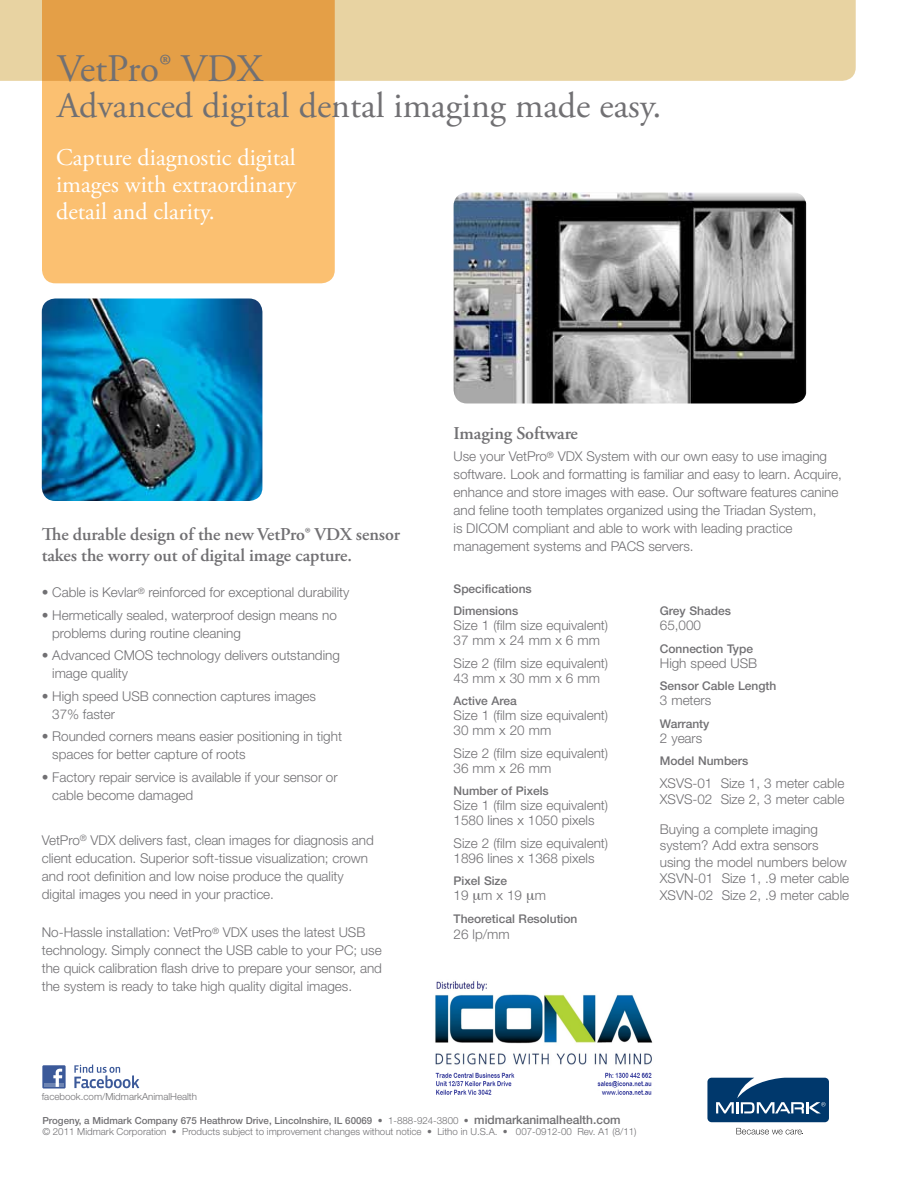
<style>
.page{position:relative;width:918px;height:1188px;background:#fff}
.page>*{position:absolute;margin:0;border:0;box-sizing:border-box;transform-origin:0 0}
.t1{font:39px "Adobe Garamond Pro";color:#717073}
.t2{font:36px "Adobe Garamond Pro";color:#717073}
.t3{font:24px/27px "Adobe Garamond Pro";color:#fff;text-align:justify}
.t4{font:600 18px/21px "Adobe Garamond Pro";letter-spacing:-.005em;color:#717073}
.t5{font:300 13.5px/18px "Helvetica Neue LT Std";color:#717073}
.t6{font:500 12px/22.5px "Helvetica Neue LT Std";color:#717073}
.t7{font:300 9.75px/10.5px "Helvetica Neue LT Std";color:#717073}
.s1{font-weight:500}
.s2{font-weight:500;font-size:12px}
</style>
<div class="page">
<div style="left:42px;top:81px;width:293px;height:202px;background:#fbc071"></div>
<svg style="left:0;top:0;width:856px;height:81px;background:#e6c183"></svg>
<img style="left:42px;top:298px;width:220px;height:203px">
<img style="left:454px;top:192px;width:352px;height:212px">
<svg style="left:74px;top:1065px;width:65px;height:23px"></svg>
<div style="left:42px;top:1065px;width:24px;height:24px;background:#3b5999"></div>
<hr style="left:44px;top:1084px;width:20px;height:3px;background:#6e85b3">
<svg style="left:53px;top:1069px;width:9px;height:18px"></svg>
<svg style="left:707px;top:1078px;width:122px;height:44px;background:#235380"></svg>
<svg style="left:736px;top:1128px;width:67px;height:7px"></svg>
<img style="left:435px;top:981px;width:218px;height:114px">
<h1 class="t1" style="left:57px;top:45px;width:207px">VetPro® VDX</h1>
<h2 class="t2" style="left:57px;top:84px;width:606px">Advanced digital dental imaging made easy.</h2>
<h3 class="t3" style="left:56px;top:145px;width:242px">Capture diagnostic digital images with extraordinary detail and clarity.</h3>
<h3 class="t4" style="left:42px;top:524px;width:360px">The durable design of the new VetPro® VDX sensor takes the worry out of digital image capture.</h3>
<p class="t5" style="left:42px;top:583px;width:309px">• Cable is Kevlar<sup>®</sup> reinforced for exceptional durability</p>
<p class="t5" style="left:52px;top:606px;width:286px;text-indent:-10px">• Hermetically sealed, waterproof design means no problems during routine cleaning</p>
<p class="t5" style="left:52px;top:646px;width:289px;text-indent:-10px">• Advanced CMOS technology delivers outstanding image quality</p>
<p class="t5" style="left:52px;top:687px;width:265px;text-indent:-10px">• High speed USB connection captures images<br>37% faster</p>
<p class="t5" style="left:52px;top:727px;width:291px;text-indent:-10px">• Rounded corners means easier positioning in tight spaces for better capture of roots</p>
<p class="t5" style="left:52px;top:768px;width:287px;text-indent:-10px">• Factory repair service is available if your sensor or cable become damaged</p>
<p class="t5" style="left:42px;top:831px;width:334px">VetPro<sup>®</sup> VDX delivers fast, clean images for diagnosis and client education. Superior soft-tissue visualization; crown and root definition and low noise produce the quality digital images you need in your practice.</p>
<p class="t5" style="left:42px;top:923px;width:342px">No-Hassle installation: VetPro<sup>®</sup> VDX uses the latest USB technology. Simply connect the USB cable to your PC; use the quick calibration flash drive to prepare your sensor, and the system is ready to take high quality digital images.</p>
<p class="t7" style="left:42px;top:1091px;width:157px">facebook.com/MidmarkAnimalHealth</p>
<h3 class="t4" style="left:454px;top:423px;width:126px">Imaging Software</h3>
<p class="t5" style="left:454px;top:447px;width:390px">Use your VetPro<sup>®</sup> VDX System with our own easy to use imaging software. Look and formatting is familiar and easy to learn. Acquire, enhance and store images with ease. Our software features canine and feline tooth templates organized using the Triadan System,<br>is DICOM compliant and able to work with leading practice management systems and PACS servers.</p>
<p class="t6" style="left:454px;top:577px;width:80px">Specifications<br>Dimensions</p>
<p class="t5" style="left:454px;top:618px;width:156px;line-height:15px">Size 1 (film size equivalent)<br>37mmx24mmx6mm</p>
<p class="t5" style="left:454px;top:655px;width:156px;line-height:15px">Size 2 (film size equivalent)<br>43mmx30mmx6mm</p>
<p class="t6" style="left:454px;top:690px;width:65px">Active Area</p>
<p class="t5" style="left:454px;top:708px;width:156px;line-height:15px">Size 1 (film size equivalent)<br>30 mm x 20 mm</p>
<p class="t5" style="left:454px;top:745px;width:156px;line-height:15px">Size 2 (film size equivalent)<br>36 mm x 26 mm</p>
<p class="t6" style="left:454px;top:780px;width:97px">Number of Pixels</p>
<p class="t5" style="left:454px;top:798px;width:156px;line-height:15px">Size 1 (film size equivalent)<br>1580 lines x 1050 pixels</p>
<p class="t5" style="left:454px;top:835px;width:156px;line-height:15px">Size 2 (film size equivalent)<br>1896 lines x 1368 pixels</p>
<p class="t6" style="left:454px;top:870px;width:55px">Pixel Size</p>
<p class="t5" style="left:454px;top:886px;width:94px">19 mx19 m</p>
<p class="t6" style="left:454px;top:907px;width:125px">Theoretical Resolution</p>
<p class="t5" style="left:454px;top:925px;width:58px">26 lp/mm</p>
<p class="t6" style="left:660px;top:600px;width:73px">Grey Shades</p>
<p class="t5" style="left:660px;top:616px;width:43px">65,000</p>
<p class="t6" style="left:660px;top:637px;width:95px">Connection Type</p>
<p class="t5" style="left:660px;top:654px;width:99px">High speed USB</p>
<p class="t6" style="left:660px;top:675px;width:118px">Sensor Cable Length</p>
<p class="t5" style="left:660px;top:691px;width:53px">3 meters</p>
<p class="t6" style="left:660px;top:712px;width:51px">Warranty</p>
<p class="t5" style="left:660px;top:729px;width:44px">2 years</p>
<p class="t6" style="left:660px;top:750px;width:90px">Model Numbers</p>
<p class="t5" style="left:660px;top:775px;width:186px;line-height:16.5px">XSVS-01 Size 1, 3 meter cable<br>XSVS-02 Size 2, 3 meter cable</p>
<p class="t5" style="left:660px;top:820px;width:191px;line-height:16.5px">Buying a complete imaging system? Add extra sensors using the model numbers below<br>XSVN-01 Size 1, .9 meter cable<br>XSVN-02 Size 2, .9 meter cable</p>
<p class="t7" style="left:42px;top:1115px;width:596px"><span class="s1">Progeny, a Midmark Company 675 Heathrow Drive, Lincolnshire, IL 60069</span> • 1-888-924-3800 • <span class="s2">midmarkanimalhealth.com<br></span>© 2011 Midmark Corporation • Products subject to improvement changes without notice • Litho in U.S.A. • 007-0912-00 Rev. A1 (8/11)</p>
</div>
